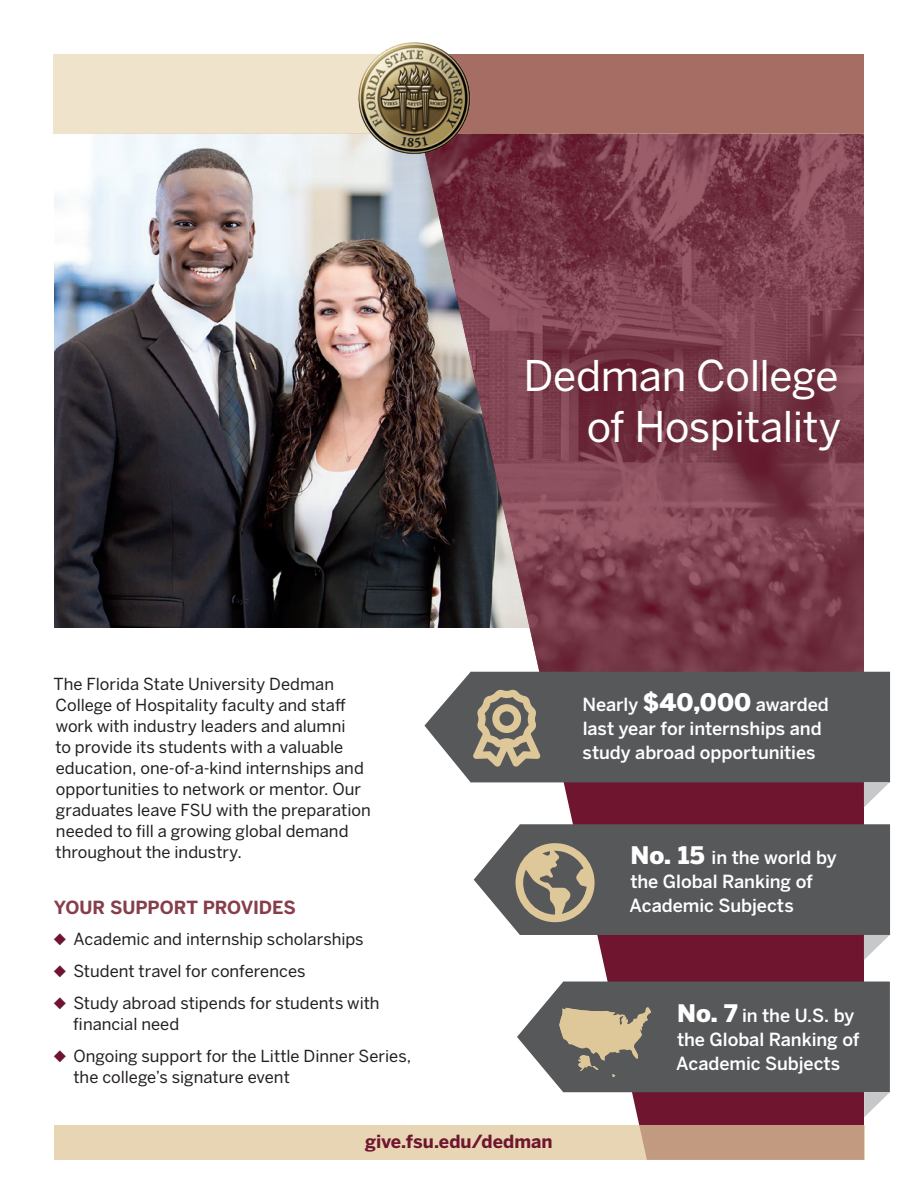
<style>
.page{position:relative;width:918px;height:1188px;background:#fff}
.page>*{position:absolute;margin:0;border:0;box-sizing:border-box;transform-origin:0 0}
.t1{font:42px/50.4px "Benton Sans";letter-spacing:-.01em;color:#fff;text-align:right}
.t2{font:500 18px/24px "Benton Sans";letter-spacing:-.005em;color:#fff}
.t3{font:700 18px "Benton Sans";letter-spacing:-.005em;color:#863f4a}
.t4{font:700 18px "Benton Sans";color:#6f1530}
.t5{font:16.5px/21px "Benton Sans";color:#231f20}
.s1{color:#6f1530}
.s2{font-weight:900;font-size:24px}
</style>
<div class="page">
<img style="left:54px;top:133px;width:349px;height:494px">
<svg style="left:403px;top:782px;width:461px;height:344px"></svg>
<img style="left:403px;top:133px;width:461px;height:539px">
<svg style="left:54px;top:54px;width:810px;height:79px;background:#c5a091"></svg>
<img style="left:357px;top:42px;width:114px;height:113px">
<svg style="left:54px;top:1126px;width:810px;height:34px;background:#ddc5a5"></svg>
<div style="left:424px;top:672px;width:466px;height:110px;background:#57585a"></div>
<svg style="left:864px;top:782px;width:26px;height:25px"></svg>
<svg style="left:474px;top:824px;width:416px;height:111px;background:#616264"></svg>
<svg style="left:864px;top:935px;width:26px;height:25px"></svg>
<svg style="left:516px;top:843px;width:79px;height:79px;background:#958b77"></svg>
<svg style="left:517px;top:982px;width:373px;height:135px;background:#766b6c"></svg>
<svg style="left:473px;top:690px;width:67px;height:77px;background:#988e78"></svg>
<p class="t5" style="left:54px;top:673px;width:319px">The Florida State University Dedman College of Hospitality faculty and staff work with industry leaders and alumni<br>to provide its students with a valuable education, one-of-a-kind internships and opportunities to network or mentor. Our graduates leave FSU with the preparation needed to fill a growing global demand throughout the industry.</p>
<p class="t3" style="left:54px;top:896px;width:244px">YOUR SUPPORT PROVIDES</p>
<p class="t5" style="left:53px;top:929px;width:312px"><span class="s1">◆</span> Academic and internship scholarships</p>
<p class="t5" style="left:53px;top:961px;width:254px"><span class="s1">◆</span> Student travel for conferences</p>
<p class="t5" style="left:73px;top:993px;width:308px;text-indent:-20px"><span class="s1">◆</span> Study abroad stipends for students with financial need</p>
<p class="t5" style="left:74px;top:1045px;width:339px;text-indent:-20px"><span class="s1">◆</span> Ongoing support for the Little Dinner Series, the college’s signature event</p>
<p class="t1" style="left:523px;top:351px;width:319px">Dedman College of Hospitality</p>
<p class="t2" style="left:582px;top:692px;width:248px">Nearly <span class="s2">$40,000</span> awarded last year for internships and study abroad opportunities</p>
<p class="t2" style="left:630px;top:846px;width:208px"><span class="s2">No. 15</span> in the world by the Global Ranking of<br>Academic Subjects</p>
<p class="t2" style="left:676px;top:1003px;width:185px"><span class="s2">No. 7</span> in the U.S. by the Global Ranking of<br>Academic Subjects</p>
<p class="t4" style="left:365px;top:1131px;width:189px">give.fsu.edu/dedman</p>
</div>
